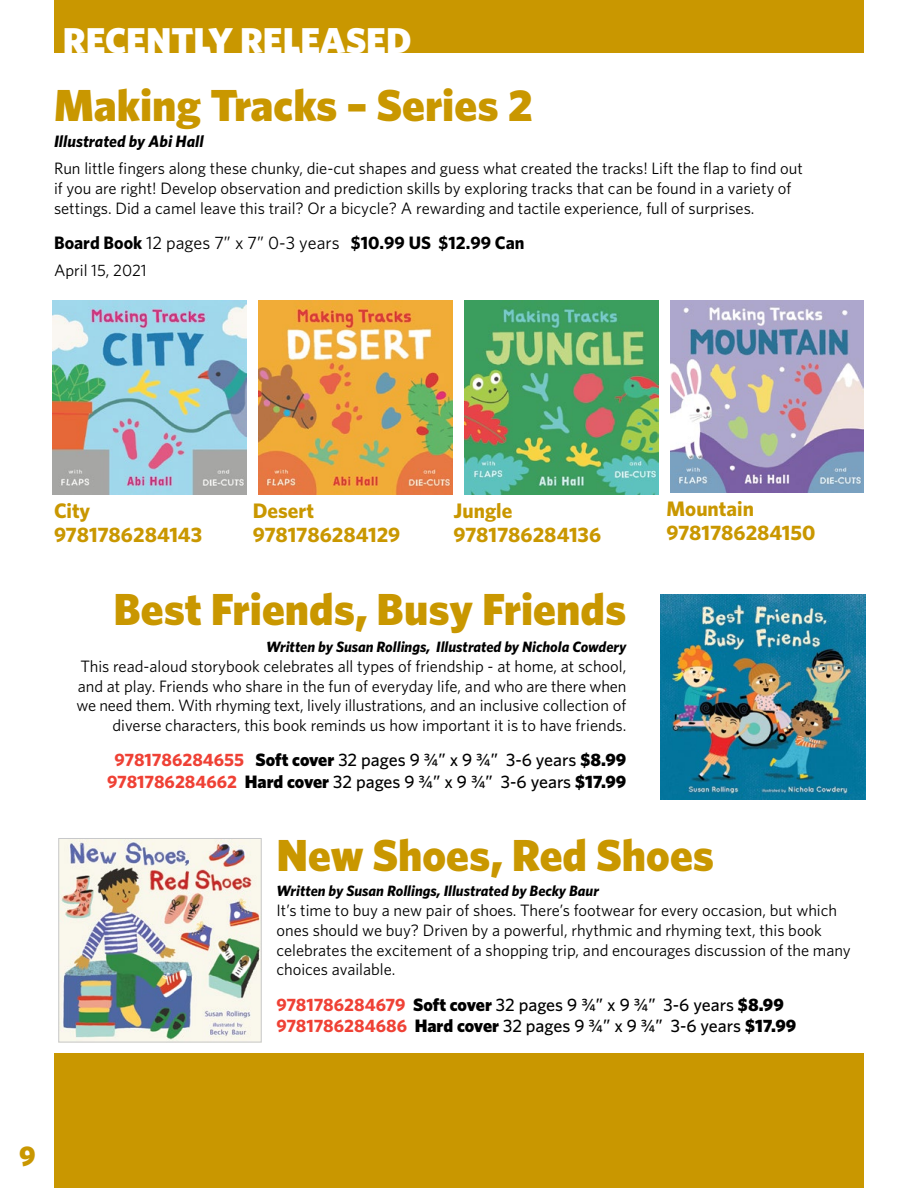
<style>
.page{position:relative;width:918px;height:1188px;background:#fff}
.page>*{position:absolute;margin:0;border:0;box-sizing:border-box;transform-origin:0 0}
.t1{font:900 45px "Whitney";color:#c99700}
.t2{font:900 36px "Whitney";color:#fff}
.t3{font:900 28.5px "Whitney";color:#c99700}
.t4{font:700 21px/24px "Whitney";color:#c99700}
.t5{font:500 18px/21.6px "Whitney";color:#000;text-align:center}
.t6{font:700 18px "Whitney";color:#000}
.t7{font:16.5px/19.8px "Whitney";color:#000}
.t8{font:italic 700 16.5px "Whitney";color:#000}
.t9{font:italic 700 15px "Whitney";color:#000}
.s1{font-weight:400}
.s2{font-weight:700;color:#ef4135}
.s3{font-weight:900}
</style>
<div class="page">
<div style="left:54px;top:0;width:810px;height:53px;background:#c99700"></div>
<img style="left:53px;top:300px;width:194px;height:194px">
<img style="left:464px;top:300px;width:194px;height:194px">
<img style="left:259px;top:300px;width:194px;height:194px">
<img style="left:670px;top:300px;width:194px;height:193px">
<img style="left:60px;top:840px;width:200px;height:201px">
<div style="left:58px;top:838px;width:204px;height:205px;border:1px solid #c7c8ca"></div>
<img style="left:660px;top:594px;width:205px;height:205px">
<div style="left:54px;top:1053px;width:810px;height:135px;background:#c99700"></div>
<h2 class="t2" style="left:63px;top:18px;width:350px">RECENTLY RELEASED</h2>
<h1 class="t1" style="left:54px;top:78px;width:481px">Making Tracks – Series 2</h1>
<p class="t8" style="left:54px;top:131px;width:151px">Illustrated by Abi Hall</p>
<p class="t7" style="left:54px;top:158px;width:750px">Run little fingers along these chunky, die-cut shapes and guess what created the tracks! Lift the flap to find out if you are right! Develop observation and prediction skills by exploring tracks that can be found in a variety of settings. Did a camel leave this trail? Or a bicycle? A rewarding and tactile experience, full of surprises.</p>
<p class="t6" style="left:54px;top:231px;width:472px">Board Book <span class="s1">12 pages 7” x 7” 0-3 years</span> $10.99 US $12.99 Can</p>
<p class="t7" style="left:54px;top:260px;width:94px">April 15, 2021</p>
<p class="t4" style="left:253px;top:498px;width:149px">Desert<br>9781786284129</p>
<p class="t4" style="left:667px;top:497px;width:150px">Mountain<br>9781786284150</p>
<p class="t4" style="left:54px;top:498px;width:150px">City<br>9781786284143</p>
<p class="t4" style="left:454px;top:498px;width:149px">Jungle<br>9781786284136</p>
<h1 class="t1" style="left:113px;top:582px;width:514px">Best Friends, Busy Friends</h1>
<p class="t9" style="left:266px;top:637px;width:362px">Written by Susan Rollings, Illustrated by Nichola Cowdery</p>
<p class="t7" style="left:76px;top:656px;width:551px;text-align:right">This read-aloud storybook celebrates all types of friendship - at home, at school, and at play. Friends who share in the fun of everyday life, and who are there when we need them. With rhyming text, lively illustrations, and an inclusive collection of diverse characters, this book reminds us how important it is to have friends.</p>
<p class="t5" style="left:107px;top:749px;width:521px"><span class="s2">9781786284655</span> <span class="s3">Soft cover</span> 32 pages 9 ¾” x 9 ¾” 3-6 years <span class="s3">$8.99<br></span><span class="s2">9781786284662</span> <span class="s3">Hard cover</span> 32 pages 9 ¾” x 9 ¾” 3-6 years <span class="s3">$17.99</span></p>
<h1 class="t1" style="left:276px;top:828px;width:439px">New Shoes, Red Shoes</h1>
<p class="t9" style="left:276px;top:881px;width:324px">Written by Susan Rollings, Illustrated by Becky Baur</p>
<p class="t7" style="left:276px;top:900px;width:576px">It’s time to buy a new pair of shoes. There’s footwear for every occasion, but which ones should we buy? Driven by a powerful, rhythmic and rhyming text, this book celebrates the excitement of a shopping trip, and encourages discussion of the many choices available.</p>
<p class="t5" style="left:276px;top:993px;width:521px;text-align:left"><span class="s2">9781786284679</span> <span class="s3">Soft cover</span> 32 pages 9 ¾” x 9 ¾” 3-6 years <span class="s3">$8.99<br></span><span class="s2">9781786284686</span> <span class="s3">Hard cover</span> 32 pages 9 ¾” x 9 ¾” 3-6 years <span class="s3">$17.99</span></p>
<h3 class="t3" style="left:19px;top:1139px;width:18px">9</h3>
</div>
